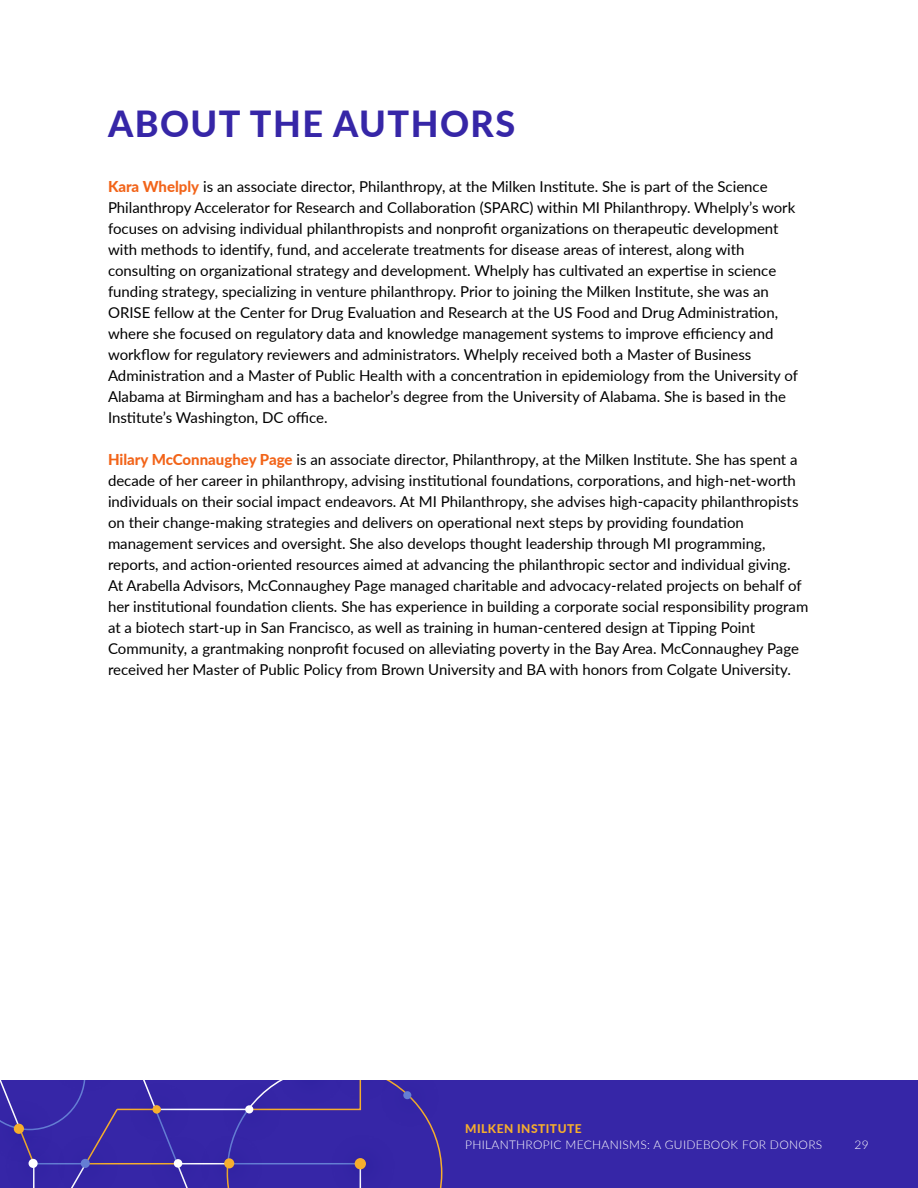
<style>
.page{position:relative;width:918px;height:1188px;background:#fff}
.page>*{position:absolute;margin:0;border:0;box-sizing:border-box;transform-origin:0 0}
.t1{font:800 36px "Lato";letter-spacing:.04em;color:#3626a7}
.t2{font:15px/21px "Lato";color:#000}
.t3{font:300 12px "Lato";letter-spacing:.025em;color:#fff}
.t4{font:800 12px "Lato";letter-spacing:.04em;color:#f6ae2d}
.s1{font-weight:800;color:#f26419}
</style>
<div class="page">
<div style="left:0;top:1080px;width:918px;height:108px;background:#3626a7"></div>
<img style="left:81px;top:1080px;width:5px;height:16px">
<img style="left:143px;top:1080px;width:12px;height:27px">
<img style="left:311px;top:1158px;width:55px;height:30px">
<div style="left:355px;top:1158px;width:11px;height:11px;background:#f6ae2d;border-radius:50%"></div>
<img style="left:239px;top:1106px;width:52px;height:59px">
<img style="left:147px;top:1107px;width:92px;height:81px">
<div style="left:174px;top:1159px;width:8px;height:9px;background:#fff;border-radius:50%"></div>
<img style="left:95px;top:1108px;width:52px;height:57px">
<img style="left:81px;top:1146px;width:14px;height:27px">
<img style="left:0;top:1080px;width:81px;height:108px">
<div style="left:14px;top:1124px;width:10px;height:10px;background:#f6ae2d;border-radius:50%"></div>
<img style="left:421px;top:1108px;width:20px;height:48px">
<img style="left:386px;top:1080px;width:35px;height:31px">
<img style="left:250px;top:1080px;width:112px;height:53px">
<h1 class="t1" style="left:108px;top:97px;width:409px">ABOUT THE AUTHORS</h1>
<p class="t2" style="left:108px;top:175px;width:691px"><span class="s1">Kara Whelply</span> is an associate director, Philanthropy, at the Milken Institute. She is part of the Science Philanthropy Accelerator for Research and Collaboration (SPARC) within MI Philanthropy. Whelply’s work focuses on advising individual philanthropists and nonprofit organizations on therapeutic development with methods to identify, fund, and accelerate treatments for disease areas of interest, along with consulting on organizational strategy and development. Whelply has cultivated an expertise in science funding strategy, specializing in venture philanthropy. Prior to joining the Milken Institute, she was an ORISE fellow at the Center for Drug Evaluation and Research at the US Food and Drug Administration, where she focused on regulatory data and knowledge management systems to improve efficiency and workflow for regulatory reviewers and administrators. Whelply received both a Master of Business Administration and a Master of Public Health with a concentration in epidemiology from the University of Alabama at Birmingham and has a bachelor’s degree from the University of Alabama. She is based in the Institute’s Washington, DC office.</p>
<p class="t2" style="left:108px;top:448px;width:702px"><span class="s1">Hilary McConnaughey Page</span> is an associate director, Philanthropy, at the Milken Institute. She has spent a decade of her career in philanthropy, advising institutional foundations, corporations, and high-net-worth individuals on their social impact endeavors. At MI Philanthropy, she advises high-capacity philanthropists on their change-making strategies and delivers on operational next steps by providing foundation management services and oversight. She also develops thought leadership through MI programming, reports, and action-oriented resources aimed at advancing the philanthropic sector and individual giving.<br>At Arabella Advisors, McConnaughey Page managed charitable and advocacy-related projects on behalf of her institutional foundation clients. She has experience in building a corporate social responsibility program at a biotech start-up in San Francisco, as well as training in human-centered design at Tipping Point Community, a grantmaking nonprofit focused on alleviating poverty in the Bay Area. McConnaughey Page received her Master of Public Policy from Brown University and BA with honors from Colgate University.</p>
<p class="t4" style="left:465px;top:1120px;width:118px">MILKEN INSTITUTE</p>
<p class="t3" style="left:465px;top:1137px;width:359px">PHILANTHROPIC MECHANISMS: A GUIDEBOOK FOR DONORS</p>
<p class="t3" style="left:855px;top:1137px;width:16px">29</p>
</div>
